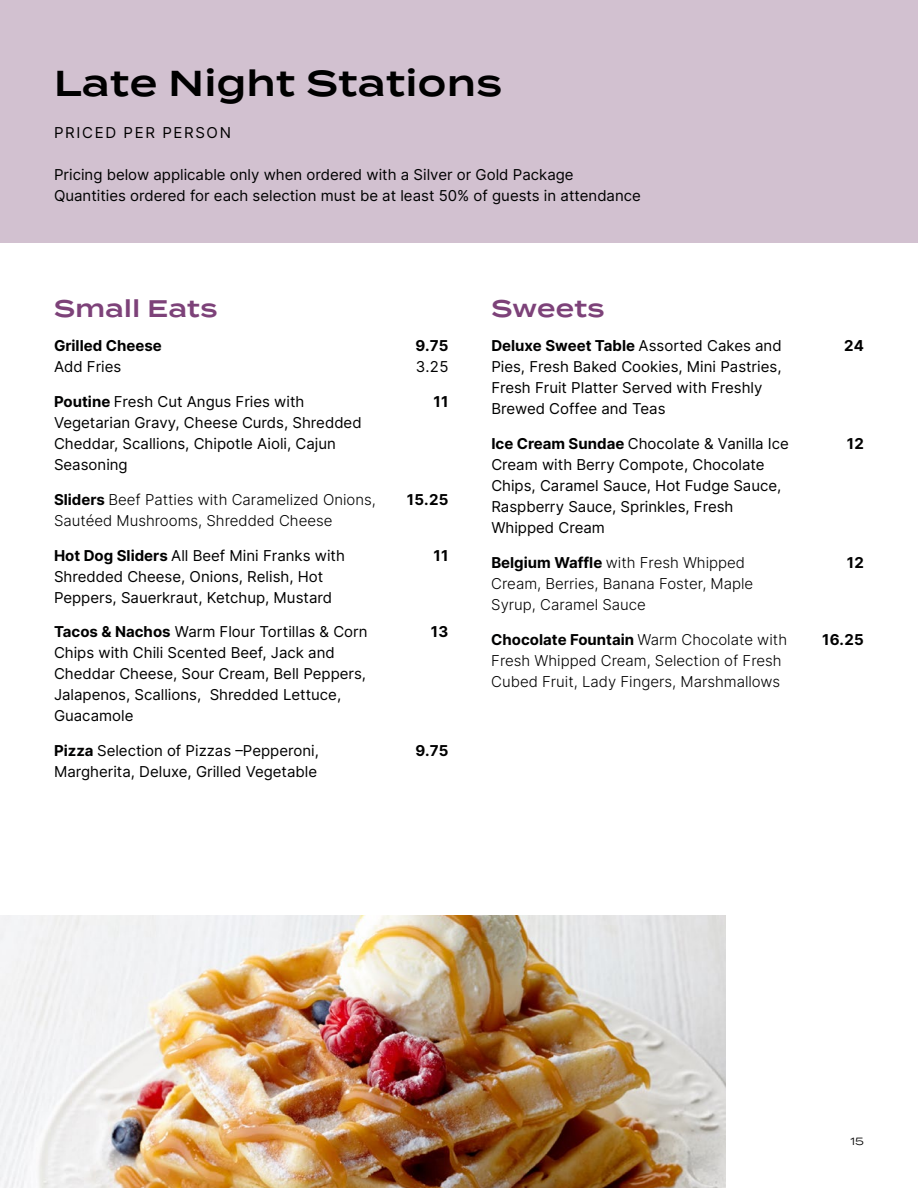
<style>
.page{position:relative;width:918px;height:1188px;background:#fff}
.page>*{position:absolute;margin:0;border:0;box-sizing:border-box;transform-origin:0 0}
.t1{font:600 36px "Termina";letter-spacing:.02em;color:#000}
.t2{font:600 24px "Termina";letter-spacing:.02em;color:#7d4279}
.t3{font:15px/21px "Inter";color:#000101}
.t4{font:300 15px/21px "Inter";color:#000101}
.t5{font:700 15px "Inter";letter-spacing:.025em;color:#000}
.t6{font:15px "Inter";letter-spacing:.11em;color:#000}
.t7{font:700 15px "Inter";color:#000101}
.t8{font:10.5px "Termina";color:#000}
.s1{font-weight:700}
</style>
<div class="page">
<img style="left:0;top:915px;width:726px;height:273px">
<div style="left:0;top:0;width:918px;height:243px;background:#d2c1d0"></div>
<h1 class="t1" style="left:54px;top:57px;width:450px">Late Night Stations</h1>
<p class="t6" style="left:54px;top:122px;width:178px">PRICED PER PERSON</p>
<p class="t3" style="left:54px;top:164px;width:588px">Pricing below applicable only when ordered with a Silver or Gold Package<br>Quantities ordered for each selection must be at least 50% of guests in attendance</p>
<h2 class="t2" style="left:54px;top:290px;width:165px">Small Eats</h2>
<p class="t7" style="left:54px;top:335px;width:109px">Grilled Cheese</p>
<p class="t3" style="left:54px;top:356px;width:69px">Add Fries</p>
<p class="t5" style="left:415px;top:335px;width:35px">9.75</p>
<p class="t3" style="left:416px;top:356px;width:34px">3.25</p>
<p class="t3" style="left:54px;top:391px;width:309px"><span class="s1">Poutine</span> Fresh Cut Angus Fries with<br>Vegetarian Gravy, Cheese Curds, Shredded<br>Cheddar, Scallions, Chipotle Aioli, Cajun<br>Seasoning</p>
<p class="t5" style="left:433px;top:391px;width:17px">11</p>
<p class="t4" style="left:54px;top:489px;width:323px"><span class="s1">Sliders</span> Beef Patties with Caramelized Onions,<br>Sautéed Mushrooms, Shredded Cheese</p>
<p class="t5" style="left:407px;top:489px;width:43px">15.25</p>
<p class="t3" style="left:54px;top:544px;width:293px"><span class="s1">Hot Dog Sliders</span> All Beef Mini Franks with<br>Shredded Cheese, Onions, Relish, Hot<br>Peppers, Sauerkraut, Ketchup, Mustard</p>
<p class="t5" style="left:433px;top:544px;width:17px">11</p>
<p class="t3" style="left:54px;top:621px;width:315px"><span class="s1">Tacos &amp; Nachos</span> Warm Flour Tortillas &amp; Corn Chips with Chili Scented Beef, Jack and Cheddar Cheese, Sour Cream, Bell Peppers, Jalapenos, Scallions, Shredded Lettuce, Guacamole</p>
<p class="t5" style="left:431px;top:621px;width:19px">13</p>
<p class="t3" style="left:54px;top:740px;width:266px"><span class="s1">Pizza</span> Selection of Pizzas –Pepperoni,<br>Margherita, Deluxe, Grilled Vegetable</p>
<p class="t5" style="left:415px;top:740px;width:35px">9.75</p>
<h2 class="t2" style="left:491px;top:290px;width:115px">Sweets</h2>
<p class="t3" style="left:491px;top:335px;width:292px"><span class="s1">Deluxe Sweet Table</span> Assorted Cakes and Pies, Fresh Baked Cookies, Mini Pastries, Fresh Fruit Platter Served with Freshly Brewed Coffee and Teas</p>
<p class="t5" style="left:844px;top:335px;width:21px">24</p>
<p class="t3" style="left:491px;top:433px;width:299px"><span class="s1">Ice Cream Sundae</span> Chocolate &amp; Vanilla Ice Cream with Berry Compote, Chocolate Chips, Caramel Sauce, Hot Fudge Sauce, Raspberry Sauce, Sprinkles, Fresh Whipped Cream</p>
<p class="t5" style="left:847px;top:433px;width:19px">12</p>
<p class="t4" style="left:491px;top:552px;width:264px"><span class="s1">Belgium Waffle</span> with Fresh Whipped<br>Cream, Berries, Banana Foster, Maple<br>Syrup, Caramel Sauce</p>
<p class="t5" style="left:847px;top:552px;width:19px">12</p>
<p class="t4" style="left:491px;top:628px;width:297px"><span class="s1">Chocolate Fountain</span> Warm Chocolate with<br>Fresh Whipped Cream, Selection of Fresh<br>Cubed Fruit, Lady Fingers, Marshmallows</p>
<p class="t5" style="left:822px;top:628px;width:43px">16.25</p>
<p class="t8" style="left:851px;top:1134px;width:15px">15</p>
</div>
